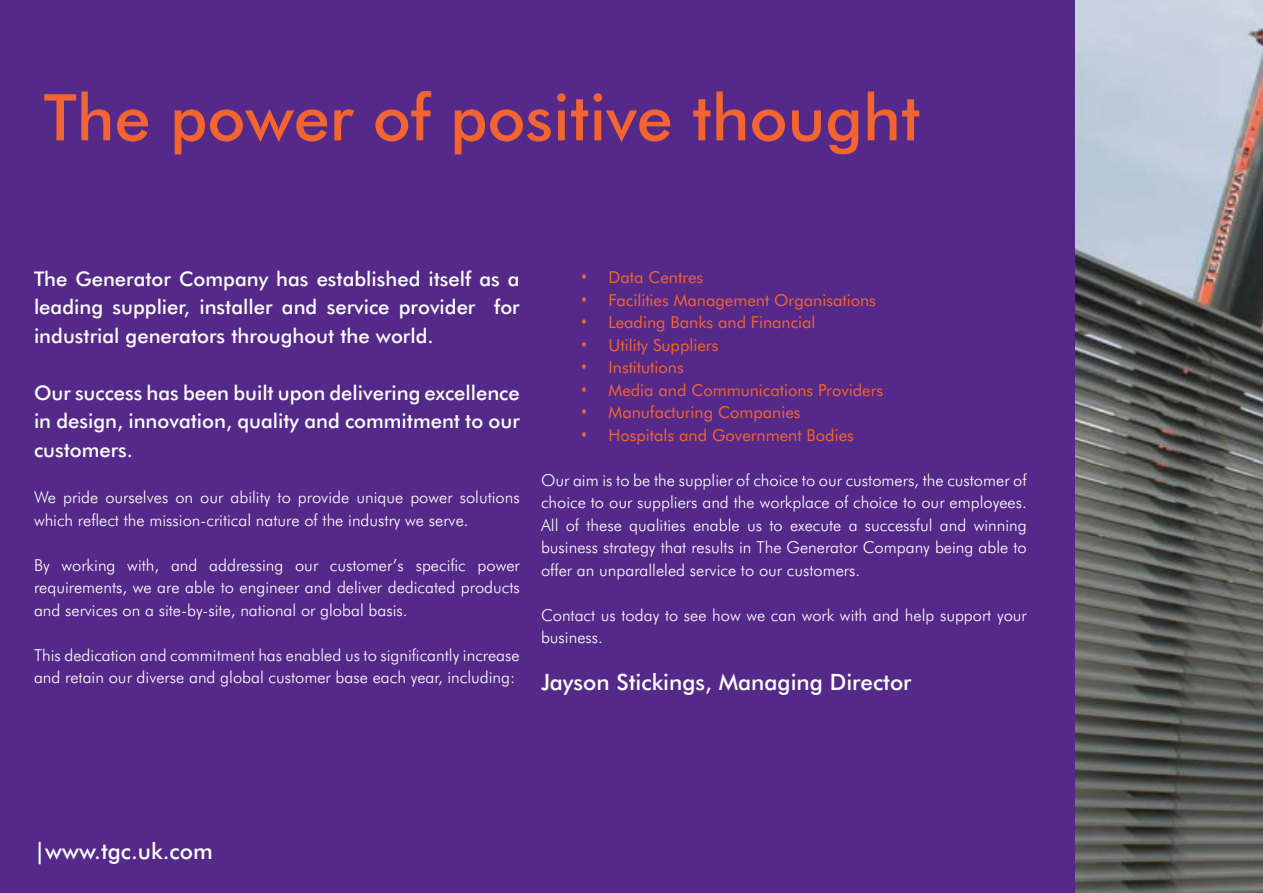
<style>
.page{position:relative;width:1263px;height:893px;background:#fff}
.page>*{position:absolute;margin:0;border:0;box-sizing:border-box;transform-origin:0 0}
.t1{font:500 64.5px "Futura BT";color:#f26430}
.t2{font:500 22.5px "Futura BT";color:#fff}
.t3{font:500 20.25px/28.5px "Futura BT";color:#fff;text-align:justify}
.t4{font:300 16.5px/22.5px "Futura BT";color:#fff}
.t5{font:16.5px "Futura BT";color:#f26430}
.s1{font-family:"Arial Narrow";font-size:18px}
</style>
<div class="page">
<div style="left:0;top:0;width:1086px;height:893px;background:#542989"></div>
<img style="left:1076px;top:0;width:187px;height:893px">
<p class="t1" style="left:44px;top:78px;width:878px">The power of positive thought</p>
<p class="t3" style="left:34px;top:264px;width:487px">The Generator Company has established itself as a leading supplier, installer and service provider for industrial generators throughout the world.</p>
<p class="t3" style="left:34px;top:378px;width:487px">Our success has been built upon delivering excellence in design, innovation, quality and commitment to our customers.</p>
<p class="t4" style="left:34px;top:486px;width:487px">We pride ourselves on our ability to provide unique power solutions which reflect the mission-critical nature of the industry we serve.</p>
<p class="t4" style="left:34px;top:554px;width:487px;text-align:justify">By working with, and addressing our customer’s specific power requirements, we are able to engineer and deliver dedicated products and services on a site-by-site, national or global basis.</p>
<p class="t4" style="left:34px;top:644px;width:487px">This dedication and commitment has enabled us to significantly increase and retain our diverse and global customer base each year, including:</p>
<p class="t5" style="left:581px;top:267px;width:123px"><span class="s1">•</span> Data Centres</p>
<p class="t5" style="left:581px;top:290px;width:296px"><span class="s1">•</span> Facilities Management Organisations</p>
<p class="t5" style="left:581px;top:312px;width:236px"><span class="s1">•</span> Leading Banks and Financial</p>
<p class="t5" style="left:581px;top:335px;width:138px"><span class="s1">•</span> Utility Suppliers</p>
<p class="t5" style="left:581px;top:357px;width:104px"><span class="s1">•</span> Institutions</p>
<p class="t5" style="left:581px;top:380px;width:303px"><span class="s1">•</span> Media and Communications Providers</p>
<p class="t5" style="left:581px;top:402px;width:221px"><span class="s1">•</span> Manufacturing Companies</p>
<p class="t5" style="left:581px;top:425px;width:274px"><span class="s1">•</span> Hospitals and Government Bodies</p>
<p class="t4" style="left:541px;top:468px;width:487px;text-align:justify">Our aim is to be the supplier of choice to our customers, the customer of choice to our suppliers and the workplace of choice to our employees.<br>All of these qualities enable us to execute a successful and winning business strategy that results in The Generator Company being able to offer an unparalleled service to our customers.</p>
<p class="t4" style="left:541px;top:603px;width:487px">Contact us today to see how we can work with and help support your business.</p>
<p class="t2" style="left:541px;top:668px;width:372px">Jayson Stickings, Managing Director</p>
<p class="t2" style="left:34px;top:837px;width:180px">|www.tgc.uk.com</p>
</div>
